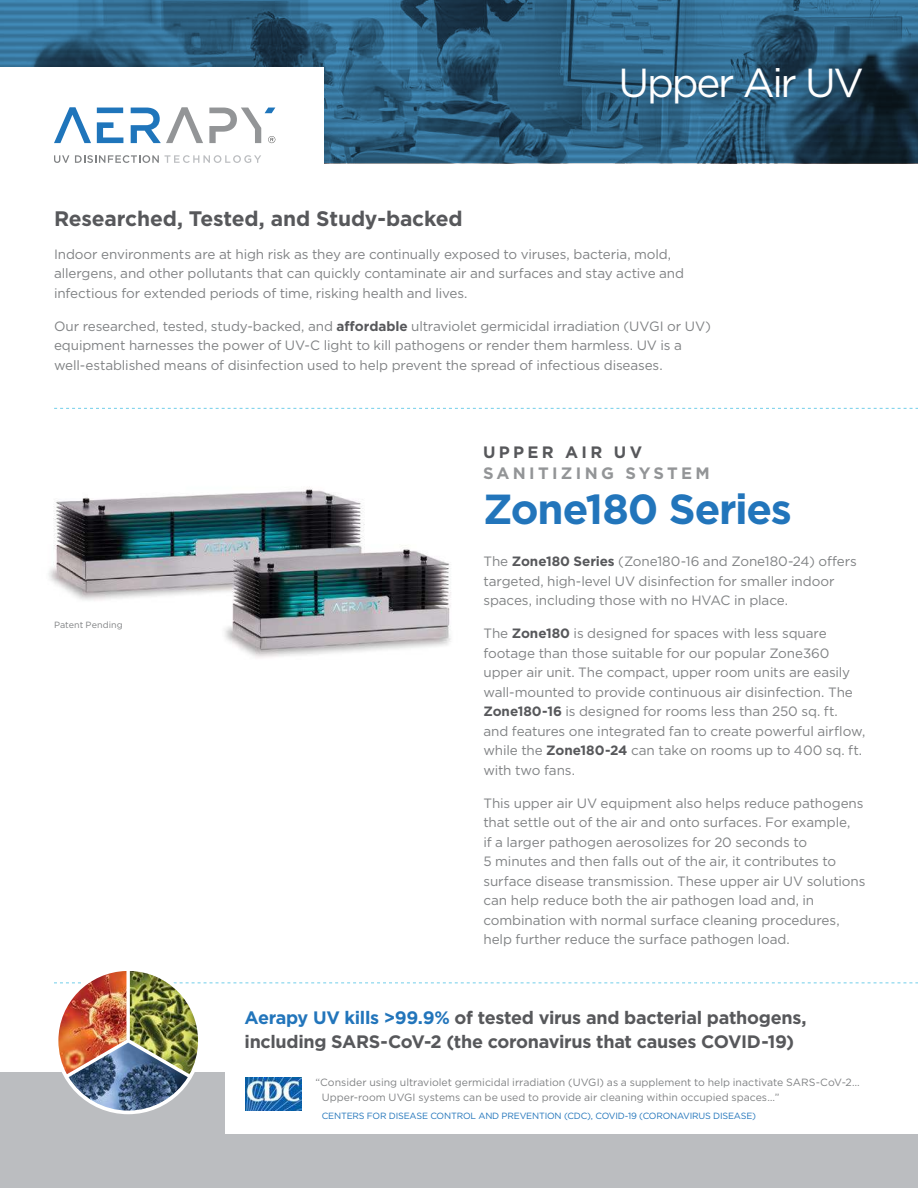
<style>
.page{position:relative;width:918px;height:1188px;background:#fff}
.page>*{position:absolute;margin:0;border:0;box-sizing:border-box;transform-origin:0 0}
.t1{font:700 42px "Gotham";letter-spacing:-.025em;color:#2275bb}
.t2{font:40.5px "Gotham";letter-spacing:-.055em;color:#fff}
.t3{font:700 21px "Gotham";letter-spacing:-.01em;color:#57585b}
.t4{font:700 18px/24px "Gotham";letter-spacing:-.015em;color:#57585b}
.t5{font:700 16.5px "Gotham";letter-spacing:.2em;color:#939597}
.t6{font:700 16.5px "Gotham";letter-spacing:.2em;color:#57585b}
.t7{font:13.5px/19.5px "Gotham";letter-spacing:-.01em;color:#808284}
.t8{font:10.5px/15.5px "Gotham";color:#808284}
.t9{font:9px "Gotham";letter-spacing:-.02em;color:#2275bb}
.t10{font:9px "Gotham";letter-spacing:.005em;color:#808284}
.s1{font-weight:700;color:#57585b}
.s2{color:#2275bb}
</style>
<div class="page">
<svg style="left:0;top:0;width:918px;height:163px;background:#2b5d7d"></svg>
<div style="left:0;top:67px;width:324px;height:116px;background:#fff"></div>
<svg style="left:54px;top:155px;width:15px;height:8px"></svg>
<svg style="left:75px;top:155px;width:186px;height:8px"></svg>
<svg style="left:54px;top:107px;width:37px;height:36px"></svg>
<svg style="left:131px;top:107px;width:72px;height:36px"></svg>
<svg style="left:97px;top:108px;width:26px;height:5px"></svg>
<svg style="left:97px;top:122px;width:26px;height:21px"></svg>
<svg style="left:209px;top:108px;width:66px;height:35px"></svg>
<img style="left:48px;top:488px;width:403px;height:170px">
<svg style="left:54px;top:982px;width:864px;height:1px"></svg>
<svg style="left:54px;top:408px;width:864px;height:1px"></svg>
<div style="left:0;top:1073px;width:918px;height:115px;background:#bbbdc0"></div>
<div style="left:225px;top:1060px;width:693px;height:74px;background:#fff"></div>
<img style="left:245px;top:1077px;width:56px;height:33px">
<div style="left:55px;top:967px;width:147px;height:147px;border:7px solid #fff;border-radius:50%"></div>
<img style="left:69px;top:1043px;width:119px;height:68px">
<img style="left:130px;top:971px;width:68px;height:103px">
<img style="left:58px;top:971px;width:68px;height:103px">
<h2 class="t2" style="left:618px;top:65px;width:247px">Upper Air UV</h2>
<h3 class="t3" style="left:54px;top:209px;width:410px">Researched, Tested, and Study-backed</h3>
<p class="t7" style="left:54px;top:245px;width:632px">Indoor environments are at high risk as they are continually exposed to viruses, bacteria, mold, allergens, and other pollutants that can quickly contaminate air and surfaces and stay active and infectious for extended periods of time, risking health and lives.</p>
<p class="t7" style="left:54px;top:317px;width:659px">Our researched, tested, study-backed, and <span class="s1">affordable</span> ultraviolet germicidal irradiation (UVGI or UV) equipment harnesses the power of UV-C light to kill pathogens or render them harmless. UV is a well-established means of disinfection used to help prevent the spread of infectious diseases.</p>
<p class="t10" style="left:54px;top:621px;width:70px">Patent Pending</p>
<p class="t6" style="left:483px;top:445px;width:161px">UPPER AIR UV</p>
<p class="t5" style="left:483px;top:466px;width:228px">SANITIZING SYSTEM</p>
<h1 class="t1" style="left:483px;top:490px;width:311px">Zone180 Series</h1>
<p class="t7" style="left:483px;top:552px;width:375px">The <span class="s1">Zone180 Series</span> (Zone180-16 and Zone180-24) offers targeted, high-level UV disinfection for smaller indoor spaces, including those with no HVAC in place.</p>
<p class="t7" style="left:483px;top:624px;width:383px">The <span class="s1">Zone180</span> is designed for spaces with less square footage than those suitable for our popular Zone360 upper air unit. The compact, upper room units are easily wall-mounted to provide continuous air disinfection. The <span class="s1">Zone180-16</span> is designed for rooms less than 250 sq. ft. and features one integrated fan to create powerful airflow, while the <span class="s1">Zone180-24</span> can take on rooms up to 400 sq. ft. with two fans.</p>
<p class="t7" style="left:483px;top:794px;width:383px">This upper air UV equipment also helps reduce pathogens that settle out of the air and onto surfaces. For example,<br>if a larger pathogen aerosolizes for 20 seconds to<br>5 minutes and then falls out of the air, it contributes to surface disease transmission. These upper air UV solutions can help reduce both the air pathogen load and, in combination with normal surface cleaning procedures, help further reduce the surface pathogen load.</p>
<h3 class="t4" style="left:245px;top:1007px;width:564px"><span class="s2">Aerapy UV kills &gt;99.9%</span> of tested virus and bacterial pathogens, including SARS-CoV-2 (the coronavirus that causes COVID-19)</h3>
<p class="t8" style="left:322px;top:1075px;width:539px;text-indent:-6px">“Consider using ultraviolet germicidal irradiation (UVGI) as a supplement to help inactivate SARS-CoV-2…<br>Upper-room UVGI systems can be used to provide air cleaning within occupied spaces…”</p>
<p class="t9" style="left:322px;top:1112px;width:436px">CENTERS FOR DISEASE CONTROL AND PREVENTION (CDC), COVID-19 (CORONAVIRUS DISEASE)</p>
</div>
